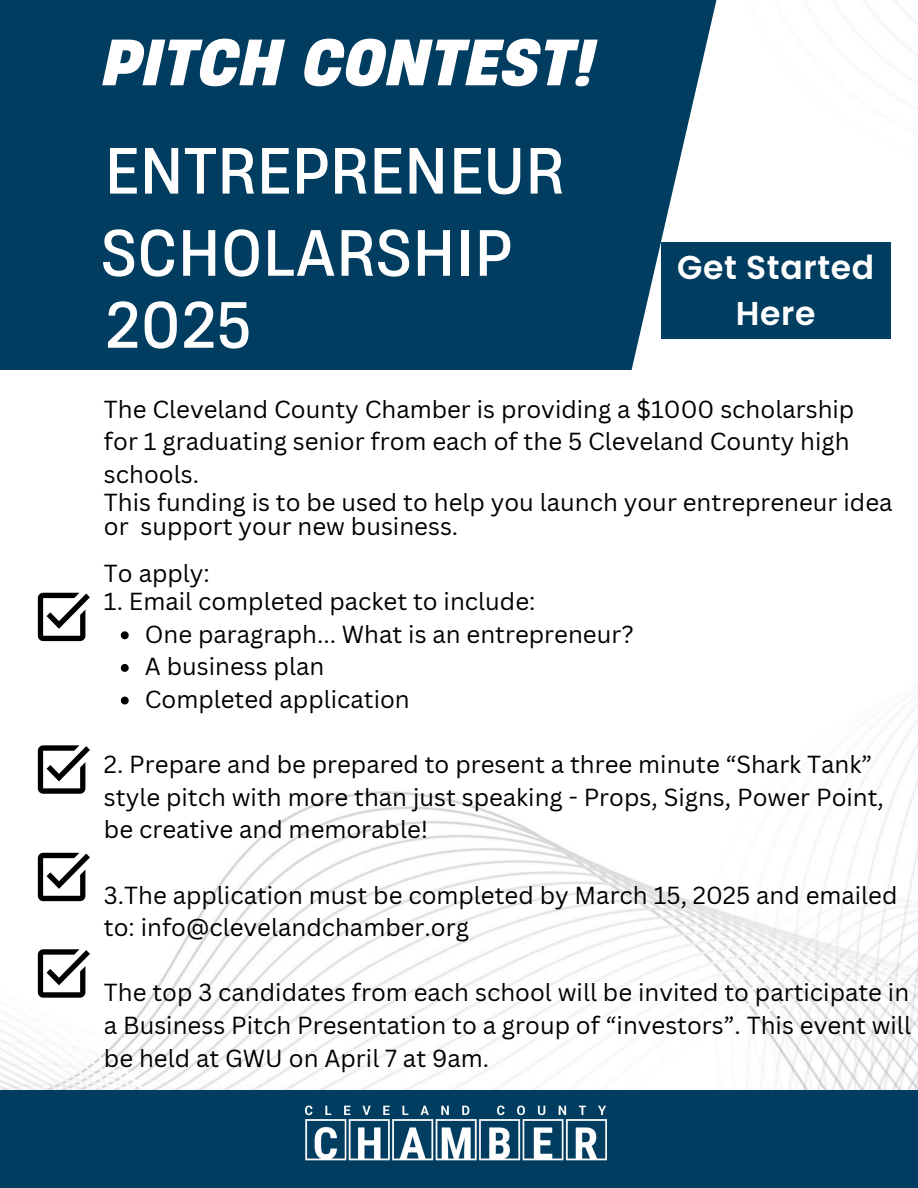
<style>
.page{position:relative;width:918px;height:1188px;background:#fff}
.page>*{position:absolute;margin:0;border:0;box-sizing:border-box;transform-origin:0 0}
.t1{font:61.35px "Heading Now 64";letter-spacing:.02em;color:#fff}
.t2{font:italic 700 61.35px "Heading Now 66";letter-spacing:.02em;color:#fff}
.t3{font:600 33px "Poppins";letter-spacing:.02em;color:#fff}
.t4{font:24px/32.7px "Canva Sans";color:#000}
</style>
<div class="page">
<img style="left:0;top:1px;width:918px;height:1090px">
<div style="left:661px;top:243px;width:229px;height:96px;background:#003d60"></div>
<div style="left:0;top:0;width:725px;height:370px;background:#003d60"></div>
<svg style="left:38px;top:593px;width:52px;height:48px"></svg>
<svg style="left:38px;top:745px;width:52px;height:49px"></svg>
<svg style="left:38px;top:853px;width:52px;height:48px"></svg>
<div style="left:0;top:1091px;width:918px;height:97px;background:#003d60"></div>
<img style="left:305px;top:1105px;width:302px;height:56px">
<svg style="left:121px;top:631px;width:8px;height:8px"></svg>
<svg style="left:121px;top:664px;width:8px;height:8px"></svg>
<svg style="left:121px;top:697px;width:8px;height:7px"></svg>
<svg style="left:38px;top:949px;width:52px;height:49px"></svg>
<p class="t2" style="left:103px;top:21px;width:494px">PITCH CONTEST!</p>
<p class="t1" style="left:105px;top:129px;width:460px">ENTREPRENEUR</p>
<h2 class="t1" style="left:101px;top:211px;width:412px">SCHOLARSHIP</h2>
<h2 class="t1" style="left:105px;top:283px;width:148px">2025</h2>
<h3 class="t3" style="left:677px;top:244px;width:199px">Get Started</h3>
<h4 class="t3" style="left:736px;top:290px;width:81px">Here</h4>
<p class="t4" style="left:104px;top:392px;width:752px">The Cleveland County Chamber is providing a $1000 scholarship</p>
<p class="t4" style="left:104px;top:425px;width:747px">for 1 graduating senior from each of the 5 Cleveland County high schools.</p>
<p class="t4" style="left:104px;top:490px;width:790px;line-height:23.7px">This funding is to be used to help you launch your entrepreneur idea or support your new business.</p>
<p class="t4" style="left:104px;top:556px;width:107px">To apply:</p>
<p class="t4" style="left:104px;top:584px;width:433px">1. Email completed packet to include:</p>
<p class="t4" style="left:145px;top:617px;width:491px">One paragraph... What is an entrepreneur?</p>
<p class="t4" style="left:145px;top:650px;width:181px">A business plan</p>
<p class="t4" style="left:145px;top:682px;width:267px">Completed application</p>
<p class="t4" style="left:104px;top:747px;width:782px">2. Prepare and be prepared to present a three minute “Shark Tank” style pitch with more than just speaking - Props, Signs, Power Point, be creative and memorable!</p>
<p class="t4" style="left:104px;top:878px;width:795px">3.The application must be completed by March 15, 2025 and emailed to: info@clevelandchamber.org</p>
<p class="t4" style="left:104px;top:976px;width:809px;text-align:justify">The top 3 candidates from each school will be invited to participate in a Business Pitch Presentation to a group of “investors”. This event will be held at GWU on April 7 at 9am.</p>
</div>
